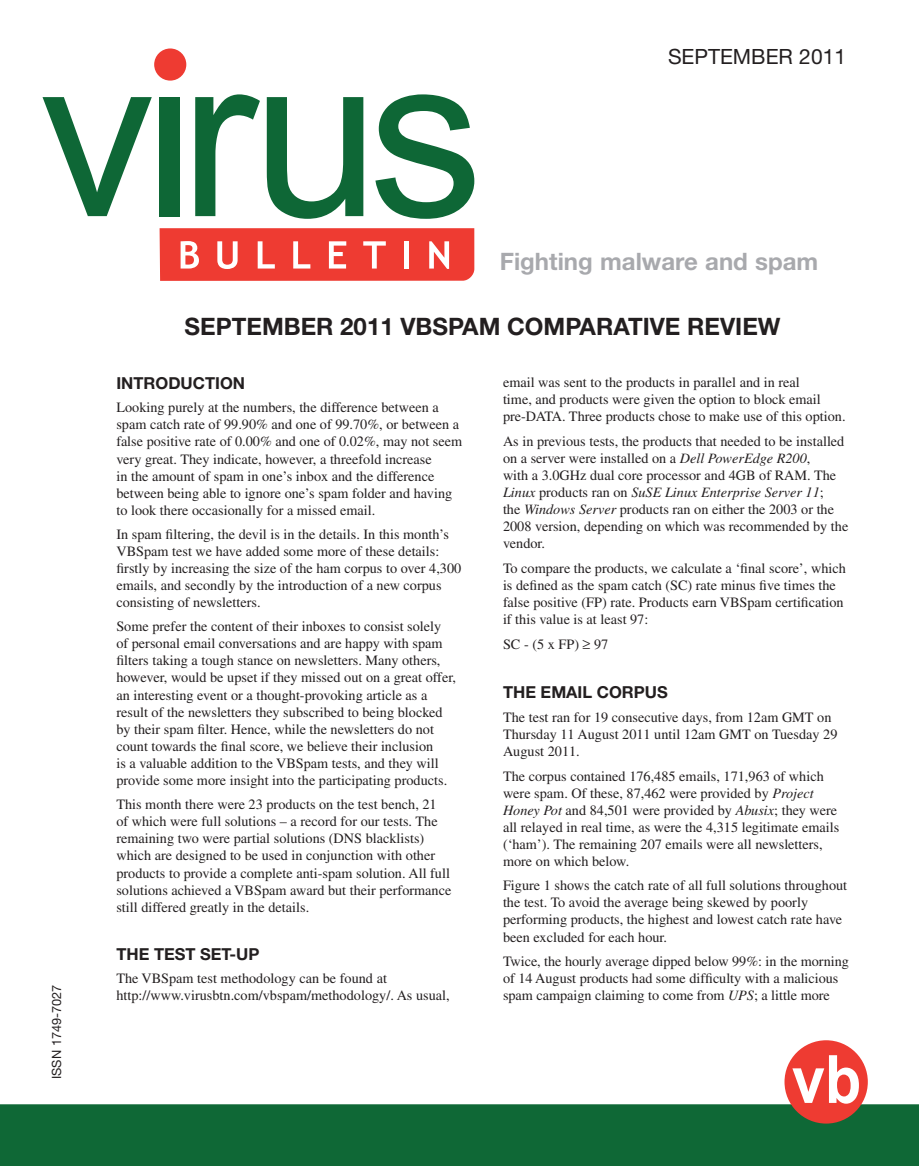
<style>
.page{position:relative;width:919px;height:1166px;background:#fff}
.page>*{position:absolute;margin:0;border:0;box-sizing:border-box;transform-origin:0 0}
.t1{font:700 24px "Helvetica Neue";color:#231f20}
.t2{font:700 24px "Helvetica Neue";color:#a8a9ad}
.t3{font:21px "Helvetica Neue";color:#231f20}
.t4{font:700 16.5px "Helvetica Neue";color:#231f20}
.t5{font:14.25px/17.1px "Times";color:#231f20}
.t6{font:12.75px "Helvetica Neue";color:#231f20}
.s1{font-style:italic}
</style>
<div class="page">
<svg style="left:43px;top:97px;width:109px;height:119px"></svg>
<div style="left:160px;top:97px;width:20px;height:119px;background:#0e6736"></div>
<svg style="left:195px;top:94px;width:65px;height:122px"></svg>
<svg style="left:267px;top:97px;width:96px;height:122px"></svg>
<svg style="left:375px;top:94px;width:99px;height:125px"></svg>
<div style="left:154px;top:48px;width:32px;height:33px;background:#ee3b32;border-radius:50%"></div>
<svg style="left:159px;top:228px;width:315px;height:53px;background:#f0544c"></svg>
<div style="left:0;top:1103px;width:918px;height:62px;background:#0f6836"></div>
<div style="left:784px;top:1039px;width:83px;height:84px;background:#ee3b32;border-radius:50%"></div>
<svg style="left:792px;top:1054px;width:66px;height:49px"></svg>
<h2 class="t3" style="left:668px;top:49px;width:179px">SEPTEMBER 2011</h2>
<p class="t6" style="left:52px;top:1078px;width:96px;rotate:-90deg">ISSN 1749-7027</p>
<h1 class="t2" style="left:500px;top:253px;width:320px">Fighting malware and spam</h1>
<h1 class="t1" style="left:185px;top:318px;width:597px">SEPTEMBER 2011 VBSPAM COMPARATIVE REVIEW</h1>
<p class="t4" style="left:116px;top:377px;width:130px">INTRODUCTION</p>
<p class="t5" style="left:116px;top:400px;width:347px">Looking purely at the numbers, the difference between a spam catch rate of 99.90% and one of 99.70%, or between a false positive rate of 0.00% and one of 0.02%, may not seem very great. They indicate, however, a threefold increase<br>in the amount of spam in one’s inbox and the difference between being able to ignore one’s spam folder and having to look there occasionally for a missed email.</p>
<p class="t5" style="left:116px;top:526px;width:346px">In spam filtering, the devil is in the details. In this month’s VBSpam test we have added some more of these details: firstly by increasing the size of the ham corpus to over 4,300 emails, and secondly by the introduction of a new corpus consisting of newsletters.</p>
<p class="t5" style="left:116px;top:619px;width:341px">Some prefer the content of their inboxes to consist solely of personal email conversations and are happy with spam filters taking a tough stance on newsletters. Many others, however, would be upset if they missed out on a great offer, an interesting event or a thought-provoking article as a result of the newsletters they subscribed to being blocked by their spam filter. Hence, while the newsletters do not count towards the final score, we believe their inclusion<br>is a valuable addition to the VBSpam tests, and they will provide some more insight into the participating products.</p>
<p class="t5" style="left:116px;top:796px;width:336px">This month there were 23 products on the test bench, 21 of which were full solutions – a record for our tests. The remaining two were partial solutions (DNS blacklists) which are designed to be used in conjunction with other products to provide a complete anti-spam solution. All full solutions achieved a VBSpam award but their performance still differed greatly in the details.</p>
<p class="t4" style="left:116px;top:947px;width:145px">THE TEST SET-UP</p>
<p class="t5" style="left:116px;top:970px;width:335px">The VBSpam test methodology can be found at http://www.virusbtn.com/vbspam/methodology/. As usual,</p>
<p class="t5" style="left:503px;top:375px;width:344px">email was sent to the products in parallel and in real<br>time, and products were given the option to block email pre-DATA. Three products chose to make use of this option.</p>
<p class="t5" style="left:503px;top:433px;width:347px">As in previous tests, the products that needed to be installed on a server were installed on a <span class="s1">Dell PowerEdge R200</span>,<br>with a 3.0GHz dual core processor and 4GB of RAM. The <span class="s1">Linux</span> products ran on <span class="s1">SuSE Linux Enterprise Server 11</span>;<br>the <span class="s1">Windows Server</span> products ran on either the 2003 or the 2008 version, depending on which was recommended by the vendor.</p>
<p class="t5" style="left:503px;top:560px;width:344px">To compare the products, we calculate a ‘final score’, which is defined as the spam catch (SC) rate minus five times the false positive (FP) rate. Products earn VBSpam certification if this value is at least 97:</p>
<p class="t5" style="left:503px;top:637px;width:107px">SC - (5 x FP) ≥ 97</p>
<p class="t4" style="left:503px;top:686px;width:166px">THE EMAIL CORPUS</p>
<p class="t5" style="left:503px;top:710px;width:336px">The test ran for 19 consecutive days, from 12am GMT on<br>Thursday 11 August 2011 until 12am GMT on Tuesday 29<br>August 2011.</p>
<p class="t5" style="left:503px;top:768px;width:338px">The corpus contained 176,485 emails, 171,963 of which were spam. Of these, 87,462 were provided by <span class="s1">Project Honey Pot</span> and 84,501 were provided by <span class="s1">Abusix</span>; they were all relayed in real time, as were the 4,315 legitimate emails (‘ham’). The remaining 207 emails were all newsletters, more on which below.</p>
<p class="t5" style="left:503px;top:878px;width:345px">Figure 1 shows the catch rate of all full solutions throughout the test. To avoid the average being skewed by poorly performing products, the highest and lowest catch rate have been excluded for each hour.</p>
<p class="t5" style="left:503px;top:953px;width:347px">Twice, the hourly average dipped below 99%: in the morning of 14 August products had some difficulty with a malicious spam campaign claiming to come from <span class="s1">UPS</span>; a little more</p>
</div>
